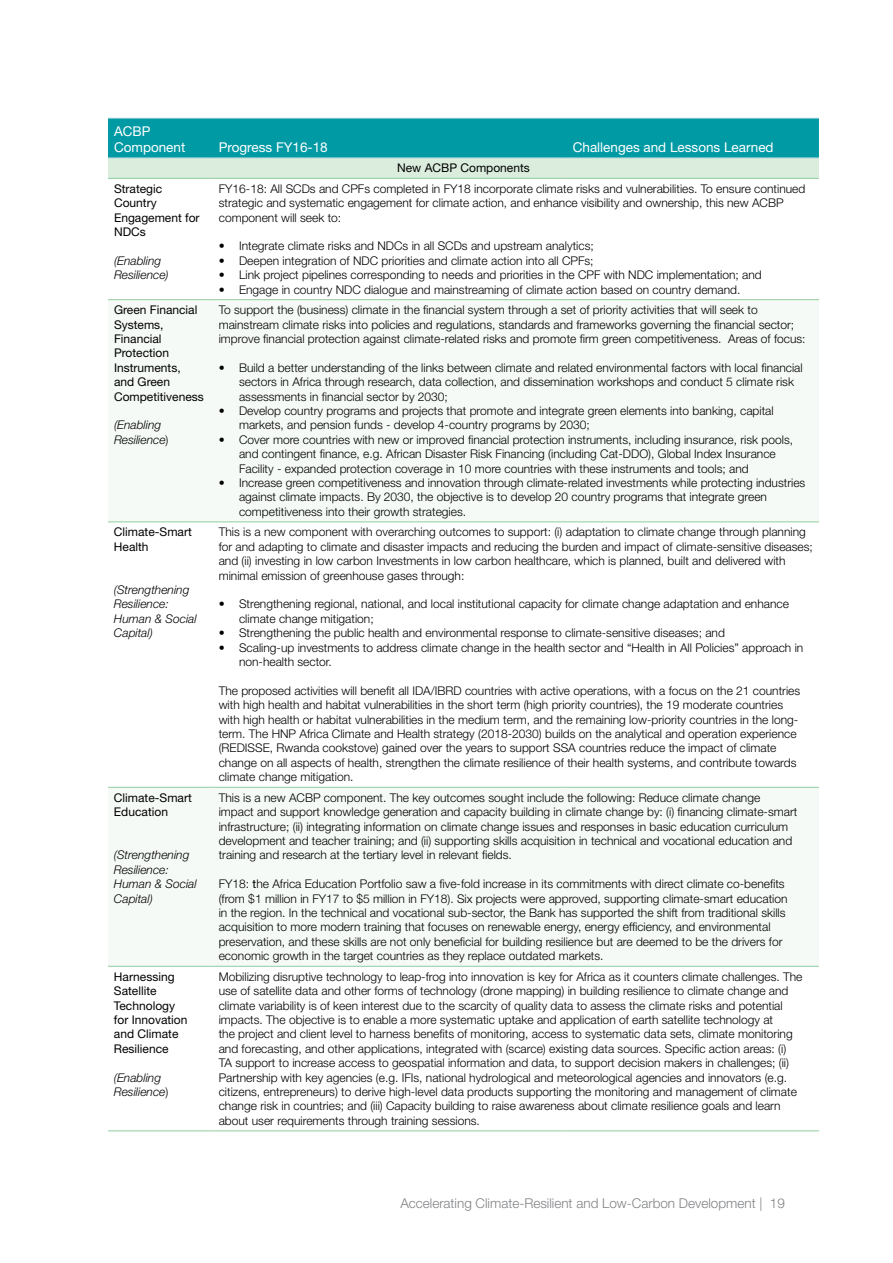
<style>
.page{position:relative;width:893px;height:1263px;background:#fff}
.page>*{position:absolute;margin:0;border:0;box-sizing:border-box;transform-origin:0 0}
.t1{font:300 13.5px "Helvetica Neue LT Std";color:#808285}
.t2{font:13.5px/16.2px "Helvetica Neue LT Std";color:#fff}
.t3{font:300 12px/14.4px "Helvetica Neue LT Std";color:#000}
.t4{font:12px/14.4px "Helvetica Neue LT Std";color:#000}
.t5{font:italic 300 12px/14.4px "Helvetica Neue LT Std";color:#000}
.s1{font-style:normal}
.s2{font-weight:400}
</style>
<div class="page">
<div style="left:108px;top:119px;width:711px;height:38px;background:#009aa5"></div>
<div style="left:108px;top:158px;width:711px;height:20px;background:#dbeede"></div>
<svg style="left:108px;top:300px;width:711px;height:666px;fill:#f6faf6"></svg>
<hr style="left:108px;top:118px;width:105px;height:1px;background:#7bc2ca">
<hr style="left:213px;top:118px;width:354px;height:1px;background:#7bc2ca">
<hr style="left:567px;top:118px;width:252px;height:1px;background:#7bc2ca">
<hr style="left:108px;top:157px;width:105px;height:1px;background:#7bc2ca">
<hr style="left:213px;top:157px;width:354px;height:1px;background:#7bc2ca">
<hr style="left:567px;top:157px;width:252px;height:1px;background:#7bc2ca">
<hr style="left:108px;top:178px;width:105px;height:1px;background:#8ecd9f">
<hr style="left:213px;top:178px;width:354px;height:1px;background:#8ecd9f">
<hr style="left:567px;top:178px;width:252px;height:1px;background:#8ecd9f">
<hr style="left:108px;top:299px;width:105px;height:1px;background:#8ecd9f">
<hr style="left:213px;top:299px;width:354px;height:1px;background:#8ecd9f">
<hr style="left:567px;top:299px;width:252px;height:1px;background:#8ecd9f">
<hr style="left:108px;top:521px;width:105px;height:1px;background:#8ecd9f">
<hr style="left:213px;top:521px;width:354px;height:1px;background:#8ecd9f">
<hr style="left:567px;top:521px;width:252px;height:1px;background:#8ecd9f">
<hr style="left:108px;top:787px;width:105px;height:1px;background:#8ecd9f">
<hr style="left:213px;top:787px;width:354px;height:1px;background:#8ecd9f">
<hr style="left:567px;top:787px;width:252px;height:1px;background:#8ecd9f">
<hr style="left:108px;top:966px;width:105px;height:1px;background:#8ecd9f">
<hr style="left:213px;top:966px;width:354px;height:1px;background:#8ecd9f">
<hr style="left:567px;top:966px;width:252px;height:1px;background:#8ecd9f">
<hr style="left:108px;top:1130px;width:105px;height:1px;background:#8ecd9f">
<hr style="left:213px;top:1130px;width:354px;height:1px;background:#8ecd9f">
<hr style="left:567px;top:1130px;width:252px;height:1px;background:#8ecd9f">
<p class="t2" style="left:114px;top:122px;width:73px">ACBP<br>Component</p>
<p class="t4" style="left:114px;top:181px;width:87px">Strategic<br>Country<br>Engagement for<br>NDCs</p>
<p class="t5" style="left:114px;top:253px;width:56px">(Enabling<br>Resilience)</p>
<p class="t4" style="left:114px;top:303px;width:91px">Green Financial<br>Systems,<br>Financial<br>Protection<br>Instruments, and Green<br>Competitiveness</p>
<p class="t5" style="left:114px;top:418px;width:56px">(Enabling<br>Resilience<span class="s1">)</span></p>
<p class="t4" style="left:114px;top:525px;width:79px">Climate-Smart<br>Health</p>
<p class="t5" style="left:114px;top:582px;width:84px">(Strengthening<br>Resilience:<br>Human &amp; Social<br>Capital)</p>
<p class="t4" style="left:114px;top:790px;width:79px">Climate-Smart<br>Education</p>
<p class="t5" style="left:114px;top:848px;width:84px">(Strengthening<br>Resilience:<br>Human &amp; Social<br>Capital)</p>
<p class="t4" style="left:114px;top:969px;width:75px">Harnessing<br>Satellite<br>Technology for Innovation and Climate<br>Resilience</p>
<p class="t5" style="left:114px;top:1070px;width:56px">(Enabling<br>Resilience<span class="s1">)</span></p>
<p class="t2" style="left:219px;top:139px;width:111px">Progress FY16-18</p>
<p class="t2" style="left:573px;top:139px;width:202px">Challenges and Lessons Learned</p>
<p class="t4" style="left:397px;top:161px;width:134px">New ACBP Components</p>
<p class="t3" style="left:219px;top:181px;width:588px">FY16-18: All SCDs and CPFs completed in FY18 incorporate climate risks and vulnerabilities. To ensure continued strategic and systematic engagement for climate action, and enhance visibility and ownership, this new ACBP component will seek to:</p>
<p class="t3" style="left:219px;top:239px;width:376px">• Integrate climate risks and NDCs in all SCDs and upstream analytics;</p>
<p class="t3" style="left:219px;top:253px;width:376px">• Deepen integration of NDC priorities and climate action into all CPFs;</p>
<p class="t3" style="left:219px;top:268px;width:545px">• Link project pipelines corresponding to needs and priorities in the CPF with NDC implementation; and</p>
<p class="t3" style="left:219px;top:282px;width:523px">• Engage in country NDC dialogue and mainstreaming of climate action based on country demand.</p>
<p class="t3" style="left:219px;top:303px;width:588px">To support the (business) climate in the financial system through a set of priority activities that will seek to mainstream climate risks into policies and regulations, standards and frameworks governing the financial sector; improve financial protection against climate-related risks and promote firm green competitiveness. Areas of focus:</p>
<p class="t3" style="left:239px;top:360px;width:565px;text-indent:-20px">• Build a better understanding of the links between climate and related environmental factors with local financial sectors in Africa through research, data collection, and dissemination workshops and conduct 5 climate risk assessments in financial sector by 2030;</p>
<p class="t3" style="left:239px;top:403px;width:536px;text-indent:-20px">• Develop country programs and projects that promote and integrate green elements into banking, capital markets, and pension funds - develop 4-country programs by 2030;</p>
<p class="t3" style="left:239px;top:432px;width:556px;text-indent:-20px">• Cover more countries with new or improved financial protection instruments, including insurance, risk pools, and contingent finance, e.g. African Disaster Risk Financing (including Cat-DDO), Global Index Insurance<br>Facility - expanded protection coverage in 10 more countries with these instruments and tools; and</p>
<p class="t3" style="left:239px;top:475px;width:568px;text-indent:-20px">• Increase green competitiveness and innovation through climate-related investments while protecting industries against climate impacts. By 2030, the objective is to develop 20 country programs that integrate green competitiveness into their growth strategies.</p>
<p class="t3" style="left:219px;top:525px;width:596px">This is a new component with overarching outcomes to support: (i) adaptation to climate change through planning for and adapting to climate and disaster impacts and reducing the burden and impact of climate-sensitive diseases; and (ii) investing in low carbon Investments in low carbon healthcare, which is planned, built and delivered with minimal emission of greenhouse gases through:</p>
<p class="t3" style="left:239px;top:597px;width:551px;text-indent:-20px">• Strengthening regional, national, and local institutional capacity for climate change adaptation and enhance climate change mitigation;</p>
<p class="t3" style="left:219px;top:625px;width:508px">• Strengthening the public health and environmental response to climate-sensitive diseases; and</p>
<p class="t3" style="left:239px;top:640px;width:566px;text-indent:-20px">• Scaling-up investments to address climate change in the health sector and “Health in All Policies” approach in non-health sector.</p>
<p class="t3" style="left:219px;top:683px;width:583px">The proposed activities will benefit all IDA/IBRD countries with active operations, with a focus on the 21 countries with high health and habitat vulnerabilities in the short term (high priority countries), the 19 moderate countries with high health or habitat vulnerabilities in the medium term, and the remaining low-priority countries in the long&shy;term. The HNP Africa Climate and Health strategy (2018-2030) builds on the analytical and operation experience (REDISSE, Rwanda cookstove) gained over the years to support SSA countries reduce the impact of climate change on all aspects of health, strengthen the climate resilience of their health systems, and contribute towards climate change mitigation.</p>
<p class="t3" style="left:219px;top:790px;width:580px">This is a new ACBP component. The key outcomes sought include the following: Reduce climate change impact and support knowledge generation and capacity building in climate change by: (i) financing climate-smart infrastructure; (ii) integrating information on climate change issues and responses in basic education curriculum development and teacher training; and (ii) supporting skills acquisition in technical and vocational education and training and research at the tertiary level in relevant fields.</p>
<p class="t3" style="left:219px;top:876px;width:570px">FY18: <span class="s2">t</span>he Africa Education Portfolio saw a five-fold increase in its commitments with direct climate co-benefits (from $1 million in FY17 to $5 million in FY18). Six projects were approved, supporting climate-smart education in the region. In the technical and vocational sub-sector, the Bank has supported the shift from traditional skills acquisition to more modern training that focuses on renewable energy, energy efficiency, and environmental preservation, and these skills are not only beneficial for building resilience but are deemed to be the drivers for economic growth in the target countries as they replace outdated markets.</p>
<p class="t3" style="left:219px;top:969px;width:585px">Mobilizing disruptive technology to leap-frog into innovation is key for Africa as it counters climate challenges. The use of satellite data and other forms of technology (drone mapping) in building resilience to climate change and climate variability is of keen interest due to the scarcity of quality data to assess the climate risks and potential impacts. The objective is to enable a more systematic uptake and application of earth satellite technology at<br>the project and client level to harness benefits of monitoring, access to systematic data sets, climate monitoring and forecasting, and other applications, integrated with (scarce) existing data sources. Specific action areas: (i)<br>TA support to increase access to geospatial information and data, to support decision makers in challenges; (ii)<br>Partnership with key agencies (e.g. IFIs, national hydrological and meteorological agencies and innovators (e.g. citizens, entrepreneurs) to derive high-level data products supporting the monitoring and management of climate change risk in countries; and (iii) Capacity building to raise awareness about climate resilience goals and learn about user requirements through training sessions.</p>
<p class="t1" style="left:400px;top:1195px;width:386px">Accelerating Climate-Resilient and Low-Carbon Development | 19</p>
</div>
